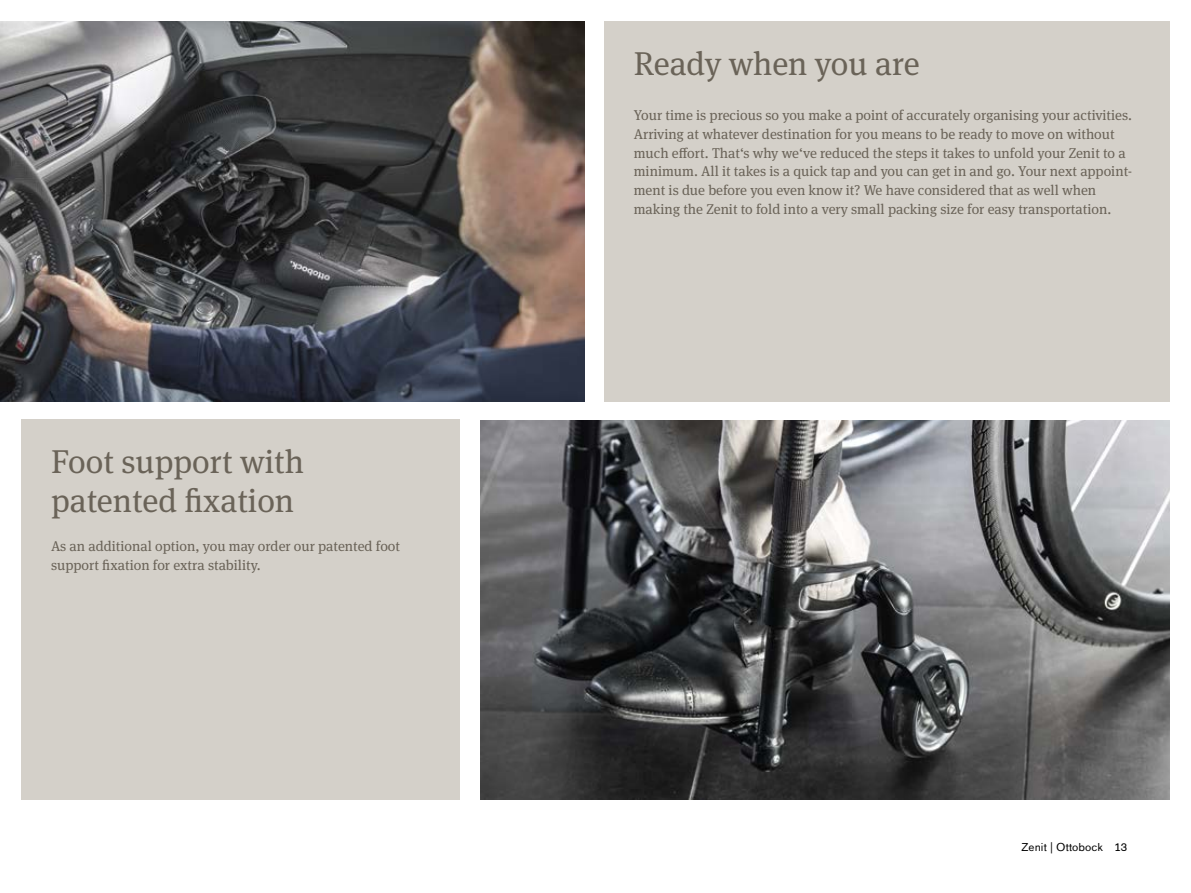
<style>
.page{position:relative;width:1191px;height:893px;background:#fff}
.page>*{position:absolute;margin:0;border:0;box-sizing:border-box;transform-origin:0 0}
.t1{font:33px/38.2px "OBO Serif";color:#6a6358}
.t2{font:14.25px/18.8px "OBO Serif";color:#6a6358}
.t3{font:11.25px "OBO Sans";letter-spacing:.005em;color:#000}
</style>
<div class="page">
<img style="left:480px;top:420px;width:689px;height:379px">
<img style="left:0;top:21px;width:585px;height:380px">
<div style="left:604px;top:21px;width:565px;height:380px;background:#d4d0c9"></div>
<div style="left:21px;top:419px;width:439px;height:380px;background:#d4d0c9"></div>
<h1 class="t1" style="left:51px;top:443px;width:254px">Foot support with patented fixation</h1>
<p class="t2" style="left:51px;top:537px;width:350px">As an additional option, you may order our patented foot support fixation for extra stability.</p>
<h1 class="t1" style="left:634px;top:45px;width:287px">Ready when you are</h1>
<p class="t2" style="left:634px;top:106px;width:500px">Your time is precious so you make a point of accurately organising your activities.<br>Arriving at whatever destination for you means to be ready to move on without much effort. That‘s why we‘ve reduced the steps it takes to unfold your Zenit to a minimum. All it takes is a quick tap and you can get in and go. Your next appoint&shy;ment is due before you even know it? We have considered that as well when making the Zenit to fold into a very small packing size for easy transportation.</p>
<p class="t3" style="left:1021px;top:841px;width:107px">Zenit | Ottobock 13</p>
</div>
